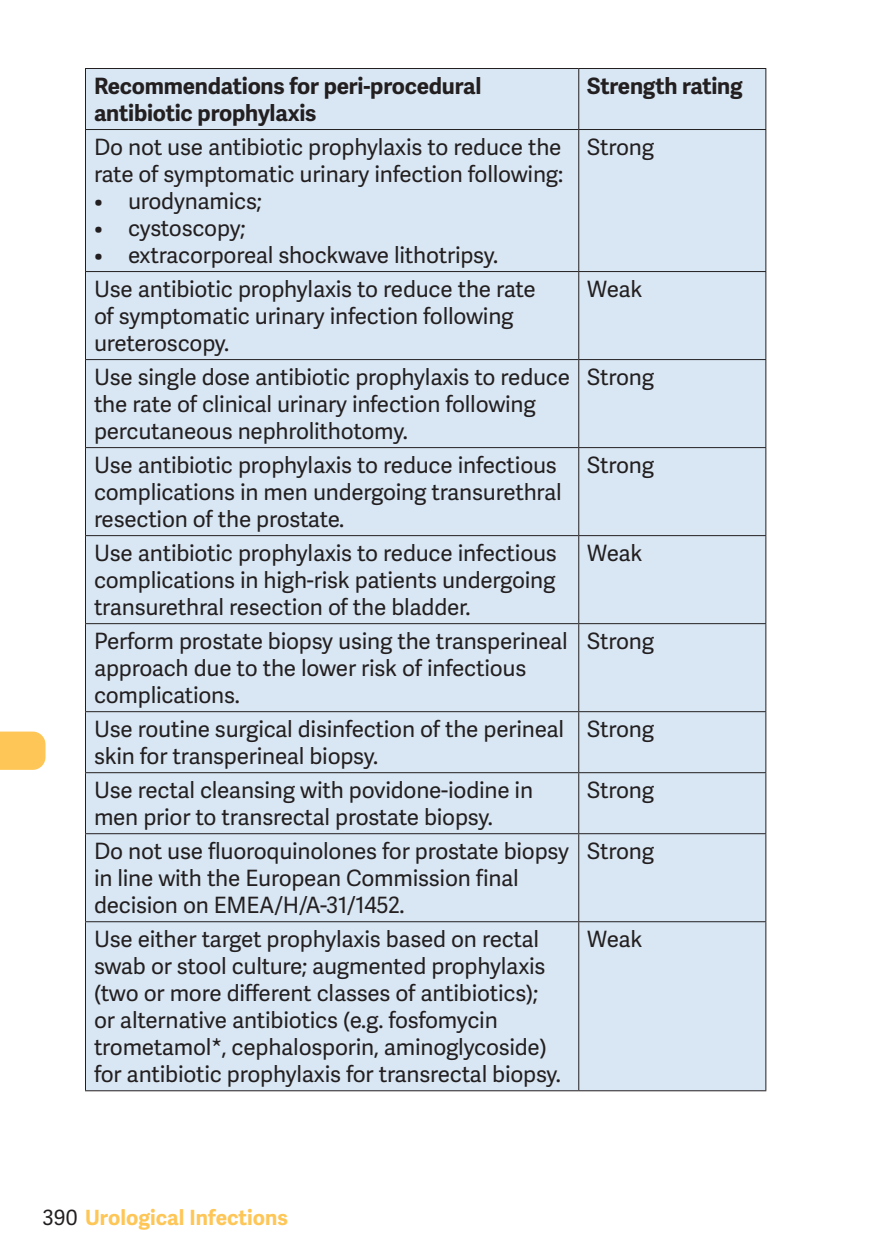
<style>
.page{position:relative;width:893px;height:1259px;background:#fff}
.page>*{position:absolute;margin:0;border:0;box-sizing:border-box;transform-origin:0 0}
.t1{font:22.5px/27px "Adelle Sans";letter-spacing:-.01em;color:#231f20}
.t2{font:700 22.5px/27px "Adelle Sans";letter-spacing:-.01em;color:#231f20}
.t3{font:700 21px "Adelle Sans";color:#fec657}
.s1{font-weight:400;color:#231f20}
</style>
<div class="page">
<svg style="left:0;top:731px;width:46px;height:39px;background:#fec962"></svg>
<div style="left:86px;top:69px;width:679px;height:60px;background:#d9e7f4"></div>
<div style="left:86px;top:130px;width:679px;height:960px;background:#d9e7f4"></div>
<hr style="left:85px;top:68px;width:494px;height:1px;background:#231f20">
<hr style="left:85px;top:69px;width:1px;height:60px;background:#231f20">
<hr style="left:579px;top:68px;width:187px;height:1px;background:#231f20">
<hr style="left:765px;top:69px;width:1px;height:60px;background:#231f20">
<hr style="left:85px;top:130px;width:1px;height:141px;background:#231f20">
<hr style="left:765px;top:130px;width:1px;height:141px;background:#231f20">
<hr style="left:85px;top:272px;width:1px;height:87px;background:#231f20">
<hr style="left:765px;top:272px;width:1px;height:87px;background:#231f20">
<hr style="left:85px;top:360px;width:1px;height:87px;background:#231f20">
<hr style="left:765px;top:360px;width:1px;height:87px;background:#231f20">
<hr style="left:85px;top:448px;width:1px;height:87px;background:#231f20">
<hr style="left:765px;top:448px;width:1px;height:87px;background:#231f20">
<hr style="left:85px;top:536px;width:1px;height:87px;background:#231f20">
<hr style="left:765px;top:536px;width:1px;height:87px;background:#231f20">
<hr style="left:85px;top:624px;width:1px;height:87px;background:#231f20">
<hr style="left:765px;top:624px;width:1px;height:87px;background:#231f20">
<hr style="left:85px;top:712px;width:1px;height:60px;background:#231f20">
<hr style="left:765px;top:712px;width:1px;height:60px;background:#231f20">
<hr style="left:85px;top:773px;width:1px;height:60px;background:#231f20">
<hr style="left:765px;top:773px;width:1px;height:60px;background:#231f20">
<hr style="left:85px;top:834px;width:1px;height:87px;background:#231f20">
<hr style="left:765px;top:834px;width:1px;height:87px;background:#231f20">
<hr style="left:85px;top:922px;width:1px;height:168px;background:#231f20">
<hr style="left:765px;top:922px;width:1px;height:168px;background:#231f20">
<hr style="left:578px;top:69px;width:1px;height:60px;background:#231f20">
<hr style="left:85px;top:129px;width:494px;height:1px;background:#231f20">
<hr style="left:579px;top:129px;width:187px;height:1px;background:#231f20">
<hr style="left:578px;top:130px;width:1px;height:141px;background:#231f20">
<hr style="left:85px;top:271px;width:494px;height:1px;background:#231f20">
<hr style="left:579px;top:271px;width:187px;height:1px;background:#231f20">
<hr style="left:578px;top:272px;width:1px;height:87px;background:#231f20">
<hr style="left:85px;top:359px;width:494px;height:1px;background:#231f20">
<hr style="left:579px;top:359px;width:187px;height:1px;background:#231f20">
<hr style="left:578px;top:360px;width:1px;height:87px;background:#231f20">
<hr style="left:85px;top:447px;width:494px;height:1px;background:#231f20">
<hr style="left:579px;top:447px;width:187px;height:1px;background:#231f20">
<hr style="left:578px;top:448px;width:1px;height:87px;background:#231f20">
<hr style="left:85px;top:535px;width:494px;height:1px;background:#231f20">
<hr style="left:579px;top:535px;width:187px;height:1px;background:#231f20">
<hr style="left:578px;top:536px;width:1px;height:87px;background:#231f20">
<hr style="left:85px;top:623px;width:494px;height:1px;background:#231f20">
<hr style="left:579px;top:623px;width:187px;height:1px;background:#231f20">
<hr style="left:578px;top:624px;width:1px;height:87px;background:#231f20">
<hr style="left:85px;top:711px;width:494px;height:1px;background:#231f20">
<hr style="left:579px;top:711px;width:187px;height:1px;background:#231f20">
<hr style="left:578px;top:712px;width:1px;height:60px;background:#231f20">
<hr style="left:85px;top:772px;width:494px;height:1px;background:#231f20">
<hr style="left:579px;top:772px;width:187px;height:1px;background:#231f20">
<hr style="left:578px;top:773px;width:1px;height:60px;background:#231f20">
<hr style="left:85px;top:833px;width:494px;height:1px;background:#231f20">
<hr style="left:579px;top:833px;width:187px;height:1px;background:#231f20">
<hr style="left:578px;top:834px;width:1px;height:87px;background:#231f20">
<hr style="left:85px;top:921px;width:494px;height:1px;background:#231f20">
<hr style="left:85px;top:1090px;width:494px;height:1px;background:#231f20">
<hr style="left:579px;top:921px;width:187px;height:1px;background:#231f20">
<hr style="left:578px;top:922px;width:1px;height:168px;background:#231f20">
<hr style="left:579px;top:1090px;width:187px;height:1px;background:#231f20">
<p class="t2" style="left:94px;top:73px;width:389px">Recommendations for peri-procedural antibiotic prophylaxis</p>
<p class="t2" style="left:587px;top:73px;width:157px">Strength rating</p>
<p class="t1" style="left:94px;top:134px;width:471px">Do not use antibiotic prophylaxis to reduce the rate of symptomatic urinary infection following:</p>
<p class="t1" style="left:94px;top:188px;width:169px">• urodynamics;</p>
<p class="t1" style="left:94px;top:215px;width:153px">• cystoscopy;</p>
<p class="t1" style="left:94px;top:242px;width:406px">• extracorporeal shockwave lithotripsy.</p>
<p class="t1" style="left:587px;top:134px;width:68px">Strong</p>
<p class="t1" style="left:94px;top:276px;width:443px">Use antibiotic prophylaxis to reduce the rate of symptomatic urinary infection following ureteroscopy.</p>
<p class="t1" style="left:587px;top:276px;width:57px">Weak</p>
<p class="t1" style="left:94px;top:364px;width:478px">Use single dose antibiotic prophylaxis to reduce the rate of clinical urinary infection following percutaneous nephrolithotomy.</p>
<p class="t1" style="left:587px;top:364px;width:68px">Strong</p>
<p class="t1" style="left:94px;top:452px;width:469px">Use antibiotic prophylaxis to reduce infectious complications in men undergoing transurethral resection of the prostate.</p>
<p class="t1" style="left:587px;top:452px;width:68px">Strong</p>
<p class="t1" style="left:94px;top:540px;width:464px;text-align:justify">Use antibiotic prophylaxis to reduce infectious complications in high-risk patients undergoing transurethral resection of the bladder.</p>
<p class="t1" style="left:587px;top:540px;width:57px">Weak</p>
<p class="t1" style="left:94px;top:628px;width:475px">Perform prostate biopsy using the transperineal approach due to the lower risk of infectious complications.</p>
<p class="t1" style="left:587px;top:628px;width:68px">Strong</p>
<p class="t1" style="left:94px;top:716px;width:472px">Use routine surgical disinfection of the perineal skin for transperineal biopsy.</p>
<p class="t1" style="left:587px;top:716px;width:68px">Strong</p>
<p class="t1" style="left:94px;top:777px;width:441px">Use rectal cleansing with povidone-iodine in men prior to transrectal prostate biopsy.</p>
<p class="t1" style="left:587px;top:777px;width:68px">Strong</p>
<p class="t1" style="left:94px;top:838px;width:476px">Do not use fluoroquinolones for prostate biopsy in line with the European Commission final decision on EMEA/H/A-31/1452.</p>
<p class="t1" style="left:587px;top:838px;width:68px">Strong</p>
<p class="t1" style="left:94px;top:926px;width:468px">Use either target prophylaxis based on rectal swab or stool culture; augmented prophylaxis (two or more different classes of antibiotics); or alternative antibiotics (e.g. fosfomycin trometamol*, cephalosporin, aminoglycoside) for antibiotic prophylaxis for transrectal biopsy.</p>
<p class="t1" style="left:587px;top:926px;width:57px">Weak</p>
<p class="t3" style="left:43px;top:1204px;width:247px"><span class="s1">390</span> Urological Infections</p>
</div>
